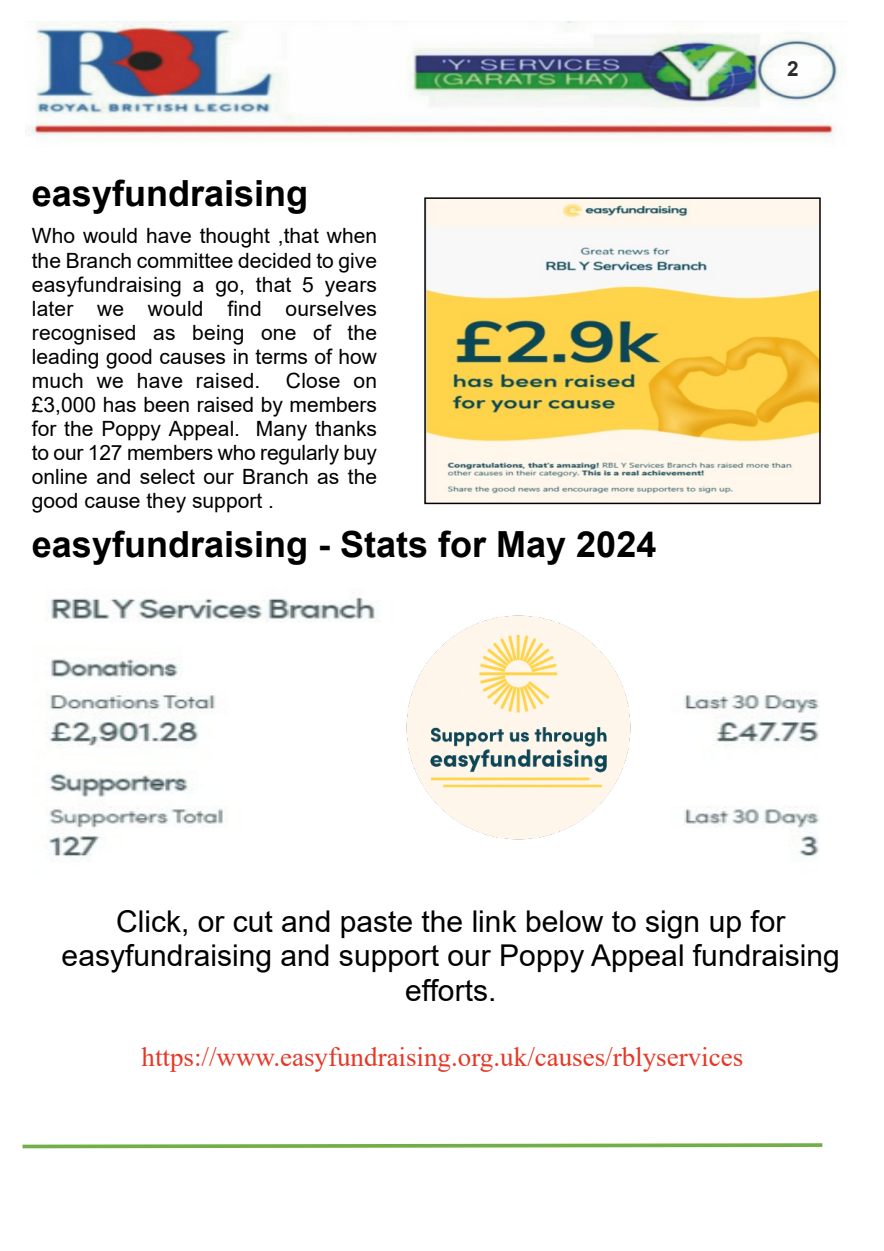
<style>
.page{position:relative;width:884px;height:1251px;background:#fff}
.page>*{position:absolute;margin:0;border:0;box-sizing:border-box;transform-origin:0 0}
.t1{font:700 36px "Arial";color:#000}
.t2{font:30px/34.3px "Arial";color:#000;text-align:center}
.t3{font:27px "Times New Roman";color:#e63726}
.t4{font:21px/24.2px "Arial";color:#000;text-align:justify}
.t5{font:700 20.85px "Arial";color:#2c2b2a}
</style>
<div class="page">
<img style="left:25px;top:22px;width:817px;height:115px">
<svg style="left:22px;top:1143px;width:801px;height:6px"></svg>
<img style="left:427px;top:200px;width:391px;height:301px">
<div style="left:424px;top:197px;width:397px;height:307px;border:2px solid #000"></div>
<img style="left:47px;top:597px;width:772px;height:264px">
<img style="left:395px;top:604px;width:247px;height:246px">
<h1 class="t1" style="left:32px;top:179px;width:278px">easyfundraising</h1>
<p class="t4" style="left:32px;top:226px;width:347px">Who would have thought ,that when the Branch committee decided to give easyfundraising a go, that 5 years later we would find ourselves recognised as being one of the leading good causes in terms of how much we have raised. Close on £3,000 has been raised by members for the Poppy Appeal. Many thanks to our 127 members who regularly buy online and select our Branch as the good cause they support .</p>
<h1 class="t1" style="left:32px;top:531px;width:626px">easyfundraising - Stats for May 2024</h1>
<p class="t5" style="left:787px;top:61px;width:13px">2</p>
<h2 class="t2" style="left:62px;top:907px;width:780px">Click, or cut and paste the link below to sign up for easyfundraising and support our Poppy Appeal fundraising efforts.</h2>
<p class="t3" style="left:142px;top:1047px;width:603px">https://www.easyfundraising.org.uk/causes/rblyservices</p>
</div>
